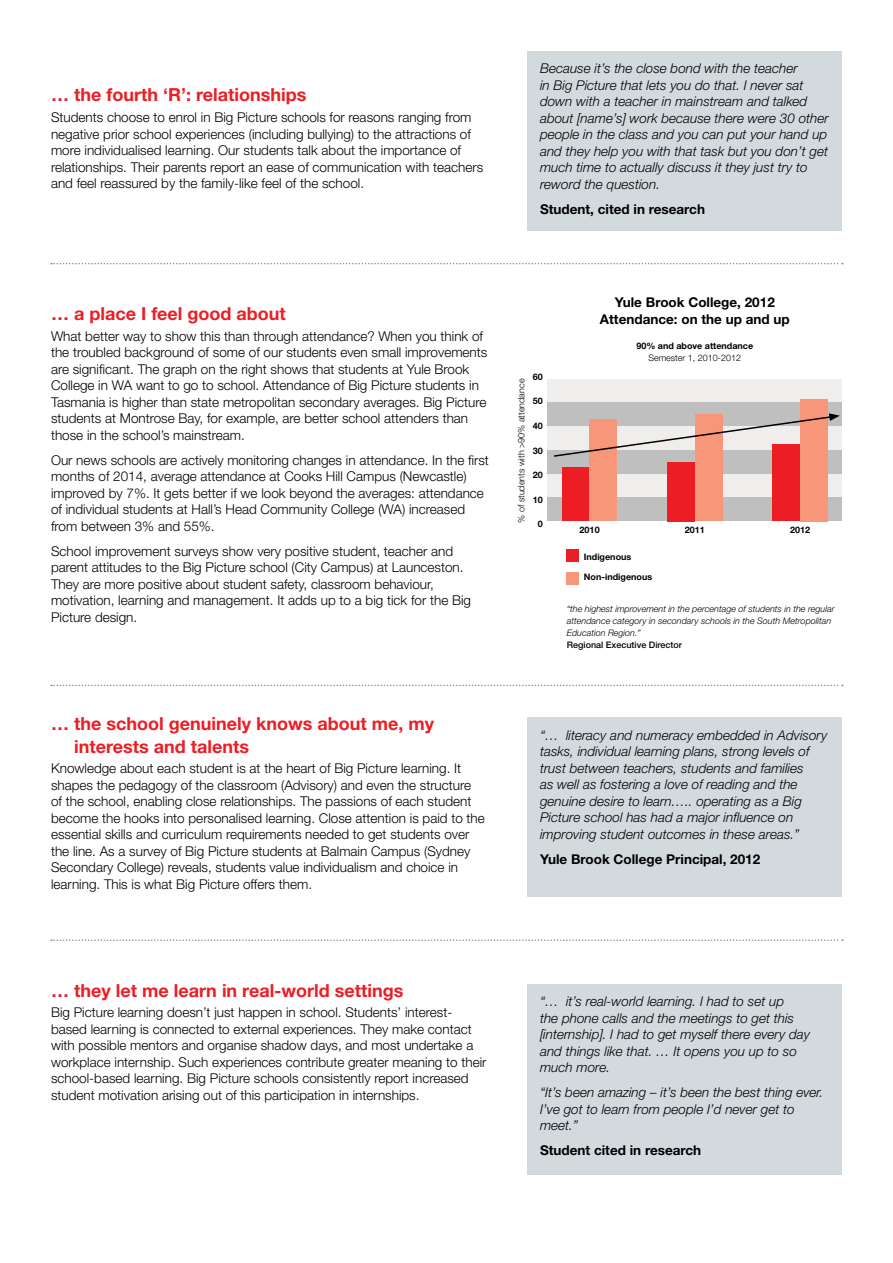
<style>
.page{position:relative;width:893px;height:1263px;background:#fff}
.page>*{position:absolute;margin:0;border:0;box-sizing:border-box;transform-origin:0 0}
.t1{font:700 18px/22.5px "Helvetica Neue LT Std";color:#ed1d24}
.t2{font:300 13.5px/16.5px "Helvetica Neue LT Std";color:#000}
.t3{font:italic 300 13.5px/16.5px "Helvetica Neue LT Std";color:#000}
.t4{font:700 13.5px/16.5px "Helvetica Neue LT Std";color:#000;text-align:center}
.t5{font:italic 300 9px/12px "Helvetica Neue LT Std";color:#000}
.t6{font:700 9px "Helvetica Neue LT Std";color:#000}
.t7{font:300 9px "Helvetica Neue LT Std";color:#000}
.t8{font:500 9px "Helvetica Neue LT Std";color:#000}
</style>
<div class="page">
<div style="left:527px;top:51px;width:315px;height:179px;background:#d3dade"></div>
<div style="left:527px;top:717px;width:315px;height:180px;background:#d3dade"></div>
<div style="left:527px;top:984px;width:315px;height:190px;background:#d3dade"></div>
<div style="left:548px;top:379px;width:294px;height:24px;background:#efeeed"></div>
<div style="left:548px;top:426px;width:294px;height:24px;background:#efeeed"></div>
<div style="left:548px;top:474px;width:294px;height:24px;background:#efeeed"></div>
<div style="left:548px;top:403px;width:294px;height:23px;background:#c0bfbf"></div>
<div style="left:548px;top:450px;width:294px;height:24px;background:#c0bfbf"></div>
<div style="left:548px;top:498px;width:294px;height:23px;background:#c0bfbf"></div>
<div style="left:562px;top:468px;width:28px;height:53px;background:#ed1d24"></div>
<div style="left:566px;top:549px;width:13px;height:13px;background:#ed1d24"></div>
<div style="left:566px;top:572px;width:13px;height:12px;background:#f79679"></div>
<div style="left:667px;top:462px;width:28px;height:59px;background:#ed1d24"></div>
<div style="left:773px;top:445px;width:27px;height:76px;background:#ed1d24"></div>
<div style="left:590px;top:419px;width:27px;height:102px;background:#f79679"></div>
<div style="left:695px;top:414px;width:27px;height:107px;background:#f79679"></div>
<div style="left:800px;top:399px;width:27px;height:122px;background:#f79679"></div>
<svg style="left:554px;top:413px;width:286px;height:45px"></svg>
<svg style="left:51px;top:263px;width:792px;height:1px"></svg>
<svg style="left:51px;top:685px;width:792px;height:1px"></svg>
<svg style="left:51px;top:939px;width:792px;height:2px"></svg>
<h1 class="t1" style="left:51px;top:83px;width:257px">… the fourth ‘R’: relationships</h1>
<p class="t2" style="left:51px;top:109px;width:434px">Students choose to enrol in Big Picture schools for reasons ranging from negative prior school experiences (including bullying) to the attractions of more individualised learning. Our students talk about the importance of relationships. Their parents report an ease of communication with teachers and feel reassured by the family-like feel of the school.</p>
<p class="t3" style="left:540px;top:60px;width:290px">Because it’s the close bond with the teacher<br>in Big Picture that lets you do that. I never sat down with a teacher in mainstream and talked about [name’s] work because there were 30 other people in the class and you can put your hand up and they help you with that task but you don’t get much time to actually discuss it they just try to reword the question.</p>
<p class="t4" style="left:540px;top:201px;width:167px">Student, cited in research</p>
<h1 class="t1" style="left:51px;top:302px;width:236px">… a place I feel good about</h1>
<p class="t2" style="left:51px;top:327px;width:438px">What better way to show this than through attendance? When you think of the troubled background of some of our students even small improvements are significant. The graph on the right shows that students at Yule Brook College in WA want to go to school. Attendance of Big Picture students in Tasmania is higher than state metropolitan secondary averages. Big Picture students at Montrose Bay, for example, are better school attenders than those in the school’s mainstream.</p>
<p class="t2" style="left:51px;top:451px;width:439px">Our news schools are actively monitoring changes in attendance. In the first months of 2014, average attendance at Cooks Hill Campus (Newcastle) improved by 7%. It gets better if we look beyond the averages: attendance of individual students at Hall’s Head Community College (WA) increased from between 3% and 55%.</p>
<p class="t2" style="left:51px;top:542px;width:422px">School improvement surveys show very positive student, teacher and parent attitudes to the Big Picture school (City Campus) at Launceston.<br>They are more positive about student safety, classroom behaviour, motivation, learning and management. It adds up to a big tick for the Big Picture design.</p>
<h1 class="t1" style="left:74px;top:712px;width:361px;text-indent:-23px">… the school genuinely knows about me, my interests and talents</h1>
<p class="t2" style="left:51px;top:760px;width:435px">Knowledge about each student is at the heart of Big Picture learning. It shapes the pedagogy of the classroom (Advisory) and even the structure of the school, enabling close relationships. The passions of each student become the hooks into personalised learning. Close attention is paid to the essential skills and curriculum requirements needed to get students over the line. As a survey of Big Picture students at Balmain Campus (Sydney Secondary College) reveals, students value individualism and choice in learning. This is what Big Picture offers them.</p>
<p class="t7" style="left:516px;top:523px;width:146px;rotate:-90deg">% of students with &gt;90% attendance</p>
<p class="t6" style="left:533px;top:371px;width:12px">60</p>
<p class="t6" style="left:533px;top:396px;width:12px">50</p>
<p class="t6" style="left:533px;top:420px;width:12px">40</p>
<p class="t6" style="left:533px;top:445px;width:12px">30</p>
<p class="t6" style="left:533px;top:469px;width:12px">20</p>
<p class="t6" style="left:533px;top:494px;width:12px">10</p>
<p class="t6" style="left:538px;top:518px;width:7px">0</p>
<p class="t4" style="left:600px;top:294px;width:191px">Yule Brook College, 2012<br>Attendance: on the up and up</p>
<p class="t6" style="left:636px;top:340px;width:118px">90% and above attendance</p>
<p class="t7" style="left:648px;top:352px;width:94px">Semester 1, 2010-2012</p>
<p class="t6" style="left:580px;top:524px;width:22px">2010</p>
<p class="t6" style="left:685px;top:524px;width:22px">2011</p>
<p class="t6" style="left:790px;top:524px;width:22px">2012</p>
<p class="t6" style="left:584px;top:551px;width:49px">Indigenous</p>
<p class="t6" style="left:584px;top:571px;width:70px">Non-indigenous</p>
<p class="t5" style="left:567px;top:603px;width:269px">“the highest improvement in the percentage of students in the regular attendance category in secondary schools in the South Metropolitan<br>Education Region.”</p>
<p class="t8" style="left:567px;top:639px;width:117px">Regional Executive Director</p>
<p class="t3" style="left:540px;top:726px;width:289px">“… literacy and numeracy embedded in Advisory tasks, individual learning plans, strong levels of trust between teachers, students and families<br>as well as fostering a love of reading and the genuine desire to learn….. operating as a Big Picture school has had a major influence on improving student outcomes in these areas.”</p>
<p class="t4" style="left:540px;top:850px;width:222px">Yule Brook College Principal, 2012</p>
<h1 class="t1" style="left:51px;top:978px;width:354px">… they let me learn in real-world settings</h1>
<p class="t2" style="left:51px;top:1004px;width:437px">Big Picture learning doesn’t just happen in school. Students’ interest&shy;based learning is connected to external experiences. They make contact with possible mentors and organise shadow days, and most undertake a workplace internship. Such experiences contribute greater meaning to their school-based learning. Big Picture schools consistently report increased student motivation arising out of this participation in internships.</p>
<p class="t3" style="left:540px;top:993px;width:272px">“… it’s real-world learning. I had to set up<br>the phone calls and the meetings to get this [internship]. I had to get myself there every day and things like that. … It opens you up to so much more.</p>
<p class="t3" style="left:540px;top:1084px;width:285px">“It’s been amazing – it’s been the best thing ever.<br>I’ve got to learn from people I’d never get to meet.”</p>
<p class="t4" style="left:540px;top:1142px;width:163px">Student cited in research</p>
</div>
